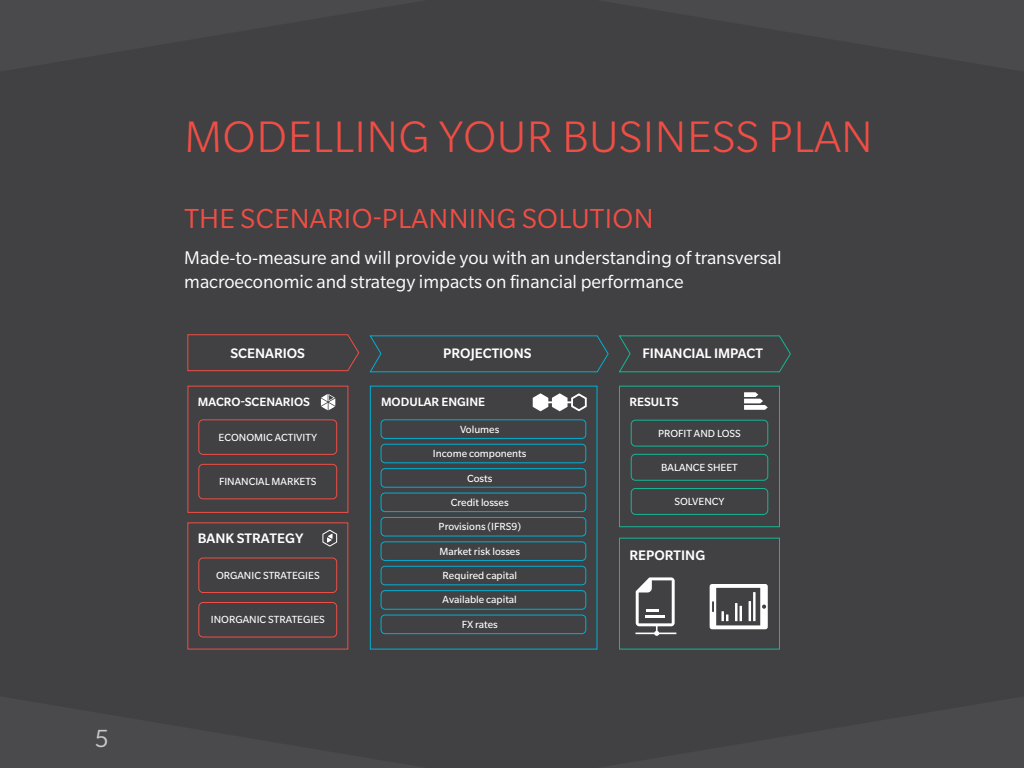
<style>
.page{position:relative;width:1024px;height:768px;background:#414042}
.page>*{position:absolute;margin:0;border:0;box-sizing:border-box;transform-origin:0 0}
.t1{font:300 48px "Slate Pro";letter-spacing:.01em;color:#f04e45}
.t2{font:30px "Slate Pro";letter-spacing:.01em;color:#f04e45}
.t3{font:27px "Slate Pro";color:#c7c8ca}
.t4{font:20px/24px "Slate Pro";color:#fff}
.t5{font:500 15px "Slate Pro";color:#fff}
.t6{font:500 13.1px "Slate Pro";color:#fff}
.t7{font:11.2px/24.4px "Slate Pro";color:#fff;text-align:center}
</style>
<div class="page">
<svg style="left:0;top:0;width:421px;height:71px;fill:#4a4a4d"></svg>
<svg style="left:0;top:697px;width:421px;height:71px;fill:#4a4a4d"></svg>
<svg style="left:603px;top:0;width:421px;height:71px;fill:#4a4a4d"></svg>
<svg style="left:603px;top:697px;width:421px;height:71px;fill:#4a4a4d"></svg>
<div style="left:370px;top:386px;width:227px;height:264px;border:1px solid #00b0d3"></div>
<div style="left:619px;top:538px;width:161px;height:112px;border:1px solid #14b795"></div>
<div style="left:619px;top:386px;width:161px;height:141px;border:1px solid #14b795"></div>
<svg style="left:187px;top:334px;width:173px;height:38px"></svg>
<svg style="left:618px;top:335px;width:173px;height:38px"></svg>
<svg style="left:369px;top:335px;width:240px;height:38px"></svg>
<svg style="left:710px;top:584px;width:58px;height:45px"></svg>
<svg style="left:635px;top:577px;width:41px;height:59px"></svg>
<div style="left:381px;top:419px;width:205px;height:20px;border:1px solid #00b0d3;border-radius:4px"></div>
<div style="left:381px;top:444px;width:205px;height:19px;border:1px solid #00b0d3;border-radius:4px"></div>
<div style="left:381px;top:468px;width:205px;height:20px;border:1px solid #00b0d3;border-radius:4px"></div>
<div style="left:381px;top:493px;width:205px;height:19px;border:1px solid #00b0d3;border-radius:4px"></div>
<div style="left:381px;top:517px;width:205px;height:19px;border:1px solid #00b0d3;border-radius:4px"></div>
<div style="left:381px;top:541px;width:205px;height:20px;border:1px solid #00b0d3;border-radius:4px"></div>
<div style="left:381px;top:566px;width:205px;height:19px;border:1px solid #00b0d3;border-radius:4px"></div>
<div style="left:381px;top:590px;width:205px;height:20px;border:1px solid #00b0d3;border-radius:4px"></div>
<div style="left:381px;top:615px;width:205px;height:19px;border:1px solid #00b0d3;border-radius:4px"></div>
<div style="left:198px;top:419px;width:139px;height:36px;border:1px solid #f04e45;border-radius:4px"></div>
<div style="left:198px;top:464px;width:139px;height:35px;border:1px solid #f04e45;border-radius:4px"></div>
<div style="left:198px;top:558px;width:139px;height:35px;border:1px solid #f04e45;border-radius:4px"></div>
<div style="left:198px;top:602px;width:139px;height:35px;border:1px solid #f04e45;border-radius:4px"></div>
<div style="left:631px;top:420px;width:137px;height:27px;border:1px solid #14b795;border-radius:4px"></div>
<div style="left:631px;top:454px;width:137px;height:27px;border:1px solid #14b795;border-radius:4px"></div>
<div style="left:631px;top:488px;width:137px;height:27px;border:1px solid #14b795;border-radius:4px"></div>
<svg style="left:532px;top:393px;width:55px;height:19px"></svg>
<svg style="left:744px;top:392px;width:24px;height:18px"></svg>
<svg style="left:322px;top:529px;width:16px;height:18px"></svg>
<svg style="left:321px;top:394px;width:14px;height:16px"></svg>
<h3 class="t3" style="left:95px;top:724px;width:15px">5</h3>
<h1 class="t1" style="left:184px;top:112px;width:690px">MODELLING YOUR BUSINESS PLAN</h1>
<h2 class="t2" style="left:184px;top:203px;width:471px">THE SCENARIO-PLANNING SOLUTION</h2>
<h3 class="t4" style="left:184px;top:246px;width:599px">Made‑to‑measure and will provide you with an understanding of transversal macroeconomic and strategy impacts on financial performance</h3>
<h3 class="t5" style="left:230px;top:345px;width:76px">SCENARIOS</h3>
<h3 class="t5" style="left:443px;top:345px;width:90px">PROJECTIONS</h3>
<h3 class="t5" style="left:642px;top:345px;width:122px">FINANCIAL IMPACT</h3>
<p class="t6" style="left:198px;top:395px;width:114px">MACRO-SCENARIOS</p>
<p class="t7" style="left:219px;top:425px;width:100px">ECONOMIC ACTIVITY</p>
<p class="t7" style="left:219px;top:469px;width:99px">FINANCIAL MARKETS</p>
<h3 class="t5" style="left:198px;top:530px;width:107px">BANK STRATEGY</h3>
<p class="t7" style="left:216px;top:563px;width:105px">ORGANIC STRATEGIES</p>
<p class="t7" style="left:211px;top:607px;width:116px">INORGANIC STRATEGIES</p>
<p class="t6" style="left:381px;top:395px;width:106px">MODULAR ENGINE</p>
<p class="t7" style="left:433px;top:417px;width:95px">Volumes<br>Income components<br>Costs<br>Credit losses<br>Provisions (IFRS9)<br>Market risk losses<br>Required capital<br>Available capital<br>FX rates</p>
<p class="t6" style="left:629px;top:395px;width:51px">RESULTS</p>
<p class="t7" style="left:658px;top:421px;width:84px">PROFIT AND LOSS</p>
<p class="t7" style="left:661px;top:455px;width:78px">BALANCE SHEET</p>
<p class="t7" style="left:674px;top:489px;width:52px">SOLVENCY</p>
<h3 class="t5" style="left:629px;top:548px;width:77px">REPORTING</h3>
</div>
